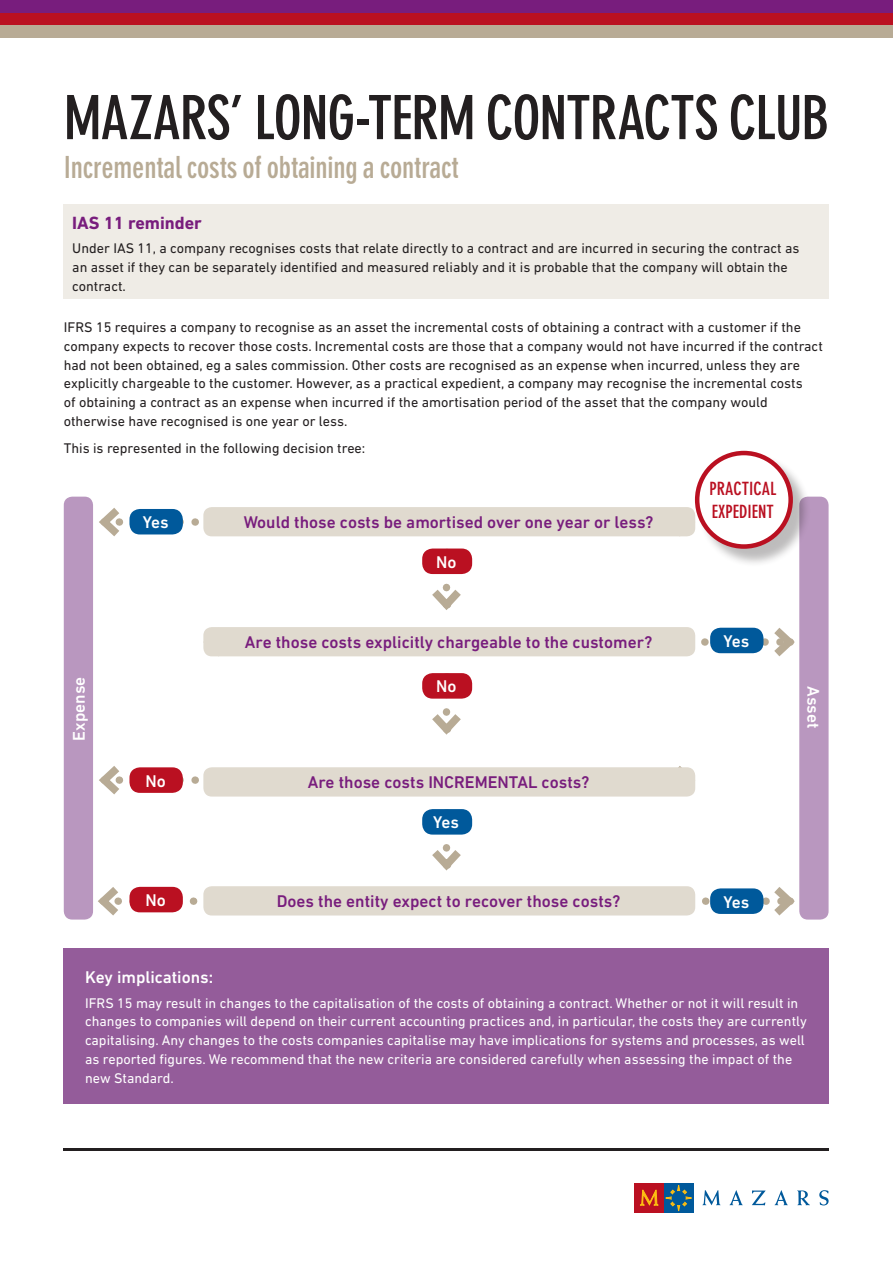
<style>
.page{position:relative;width:893px;height:1263px;background:#fff}
.page>*{position:absolute;margin:0;border:0;box-sizing:border-box;transform-origin:0 0}
.t1{font:700 condensed 60px "DIN Neuzeit Grotesk Std";letter-spacing:-.015em;color:#231f20}
.Subtitle{font:700 condensed 30px "DIN Neuzeit Grotesk Std";letter-spacing:-.005em;color:#b8ab95}
.Sub_sub_heading_purp{font:700 condensed 18px/22.5px "DIN Neuzeit Grotesk Std";color:#ba1021}
.Heading_2{font:700 18px "DIN Next LT Pro";color:#781d7d}
.Sub_sub_heading_purp-2{font:500 17.25px "DIN Next LT Pro";color:#781d7d}
.Sub_sub_heading_purp-3{font:500 17.25px "DIN Next LT Pro";color:#fff}
.t2{font:14.25px/18.8px "DIN Next LT Pro";color:#231f20}
.t3{font:14.25px/18.8px "DIN Next LT Pro";color:#fff}
</style>
<div class="page">
<svg style="left:99px;top:766px;width:597px;height:31px"></svg>
<svg style="left:99px;top:500px;width:598px;height:55px"></svg>
<svg style="left:204px;top:570px;width:591px;height:87px"></svg>
<svg style="left:424px;top:695px;width:45px;height:40px"></svg>
<svg style="left:92px;top:830px;width:708px;height:86px"></svg>
<div style="left:0;top:13px;width:893px;height:13px;background:#ba1021"></div>
<div style="left:0;top:26px;width:893px;height:12px;background:#b8ab95"></div>
<div style="left:0;top:0;width:893px;height:13px;background:#781d7d"></div>
<div style="left:664px;top:1183px;width:29px;height:30px;background:#00599b"></div>
<div style="left:635px;top:1183px;width:29px;height:30px;background:#ba1021"></div>
<svg style="left:702px;top:1190px;width:18px;height:15px"></svg>
<svg style="left:730px;top:1190px;width:13px;height:15px"></svg>
<svg style="left:752px;top:1190px;width:14px;height:15px"></svg>
<svg style="left:775px;top:1190px;width:13px;height:15px"></svg>
<svg style="left:797px;top:1190px;width:13px;height:15px"></svg>
<svg style="left:819px;top:1190px;width:10px;height:15px"></svg>
<svg style="left:640px;top:1190px;width:18px;height:16px"></svg>
<svg style="left:665px;top:1185px;width:27px;height:26px"></svg>
<div style="left:672px;top:1191px;width:14px;height:14px;background:#00599b;border-radius:50%"></div>
<hr style="left:64px;top:1148px;width:765px;height:2px;background:#231f20">
<div style="left:64px;top:204px;width:765px;height:95px;background:#efece6"></div>
<div style="left:64px;top:948px;width:765px;height:156px;background:#945c9a"></div>
<div style="left:64px;top:497px;width:29px;height:422px;background:#b997bf;border-radius:9px"></div>
<div style="left:799px;top:497px;width:30px;height:422px;background:#b997bf;border-radius:9px"></div>
<div style="left:203px;top:507px;width:492px;height:29px;background:#e0dacf;border-radius:9px"></div>
<div style="left:203px;top:627px;width:492px;height:29px;background:#e0dacf;border-radius:9px"></div>
<div style="left:203px;top:767px;width:492px;height:29px;background:#e0dacf;border-radius:9px"></div>
<div style="left:203px;top:886px;width:492px;height:29px;background:#e0dacf;border-radius:9px"></div>
<div style="left:697px;top:454px;width:114px;height:113px;background:#231f20;opacity:.3"></div>
<div style="left:697px;top:453px;width:94px;height:93px;background:#fff;border-radius:50%"></div>
<div style="left:695px;top:451px;width:98px;height:98px;border:4px solid #ba1021;border-radius:50%"></div>
<div style="left:422px;top:548px;width:50px;height:26px;background:#ba1021;border-radius:10px"></div>
<div style="left:422px;top:673px;width:50px;height:26px;background:#ba1021;border-radius:10px"></div>
<div style="left:129px;top:767px;width:54px;height:26px;background:#ba1021;border-radius:10px"></div>
<div style="left:129px;top:509px;width:54px;height:25px;background:#00599b;border-radius:10px"></div>
<div style="left:129px;top:887px;width:54px;height:25px;background:#ba1021;border-radius:10px"></div>
<div style="left:710px;top:628px;width:53px;height:25px;background:#00599b;border-radius:10px"></div>
<div style="left:710px;top:888px;width:53px;height:26px;background:#00599b;border-radius:10px"></div>
<div style="left:422px;top:809px;width:50px;height:26px;background:#00599b;border-radius:10px"></div>
<p class="t1" style="left:64px;top:83px;width:767px">MAZARS’ LONG-TERM CONTRACTS CLUB</p>
<p class="Subtitle" style="left:64px;top:150px;width:396px">Incremental costs of obtaining a contract</p>
<p class="Heading_2" style="left:72px;top:212px;width:131px">IAS 11 reminder</p>
<p class="t2" style="left:72px;top:239px;width:729px">Under IAS 11, a company recognises costs that relate directly to a contract and are incurred in securing the contract as an asset if they can be separately identified and measured reliably and it is probable that the company will obtain the contract.</p>
<p class="t2" style="left:64px;top:318px;width:761px">IFRS 15 requires a company to recognise as an asset the incremental costs of obtaining a contract with a customer if the company expects to recover those costs. Incremental costs are those that a company would not have incurred if the contract had not been obtained, eg a sales commission. Other costs are recognised as an expense when incurred, unless they are explicitly chargeable to the customer. However, as a practical expedient, a company may recognise the incremental costs<br>of obtaining a contract as an expense when incurred if the amortisation period of the asset that the company would otherwise have recognised is one year or less.</p>
<p class="t2" style="left:64px;top:439px;width:303px">This is represented in the following decision tree:</p>
<p class="Sub_sub_heading_purp-3" style="left:143px;top:512px;width:27px">Yes</p>
<p class="Sub_sub_heading_purp-2" style="left:244px;top:512px;width:411px">Would those costs be amortised over one year or less?</p>
<p class="Sub_sub_heading_purp-3" style="left:436px;top:552px;width:22px">No</p>
<p class="Sub_sub_heading_purp-2" style="left:245px;top:632px;width:409px">Are those costs explicitly chargeable to the customer?</p>
<p class="Sub_sub_heading_purp" style="left:709px;top:478px;width:68px">PRACTICAL<br>EXPEDIENT</p>
<p class="Sub_sub_heading_purp-3" style="left:723px;top:631px;width:27px">Yes</p>
<p class="Sub_sub_heading_purp-3" style="left:69px;top:741px;width:65px;rotate:-90deg">Expense</p>
<p class="Sub_sub_heading_purp-3" style="left:823px;top:686px;width:44px;rotate:90deg">Asset</p>
<p class="Sub_sub_heading_purp-3" style="left:436px;top:676px;width:22px">No</p>
<p class="Sub_sub_heading_purp-3" style="left:146px;top:771px;width:22px">No</p>
<p class="Sub_sub_heading_purp-3" style="left:146px;top:890px;width:22px">No</p>
<p class="Sub_sub_heading_purp-2" style="left:308px;top:772px;width:283px">Are those costs INCREMENTAL costs?</p>
<p class="Sub_sub_heading_purp-3" style="left:433px;top:812px;width:27px">Yes</p>
<p class="Sub_sub_heading_purp-2" style="left:277px;top:891px;width:345px">Does the entity expect to recover those costs?</p>
<p class="Sub_sub_heading_purp-3" style="left:723px;top:892px;width:27px">Yes</p>
<p class="Sub_sub_heading_purp-3" style="left:85px;top:967px;width:130px">Key implications:</p>
<p class="t3" style="left:85px;top:993px;width:723px">IFRS 15 may result in changes to the capitalisation of the costs of obtaining a contract. Whether or not it will result in changes to companies will depend on their current accounting practices and, in particular, the costs they are currently capitalising. Any changes to the costs companies capitalise may have implications for systems and processes, as well as reported figures. We recommend that the new criteria are considered carefully when assessing the impact of the new Standard.</p>
</div>
